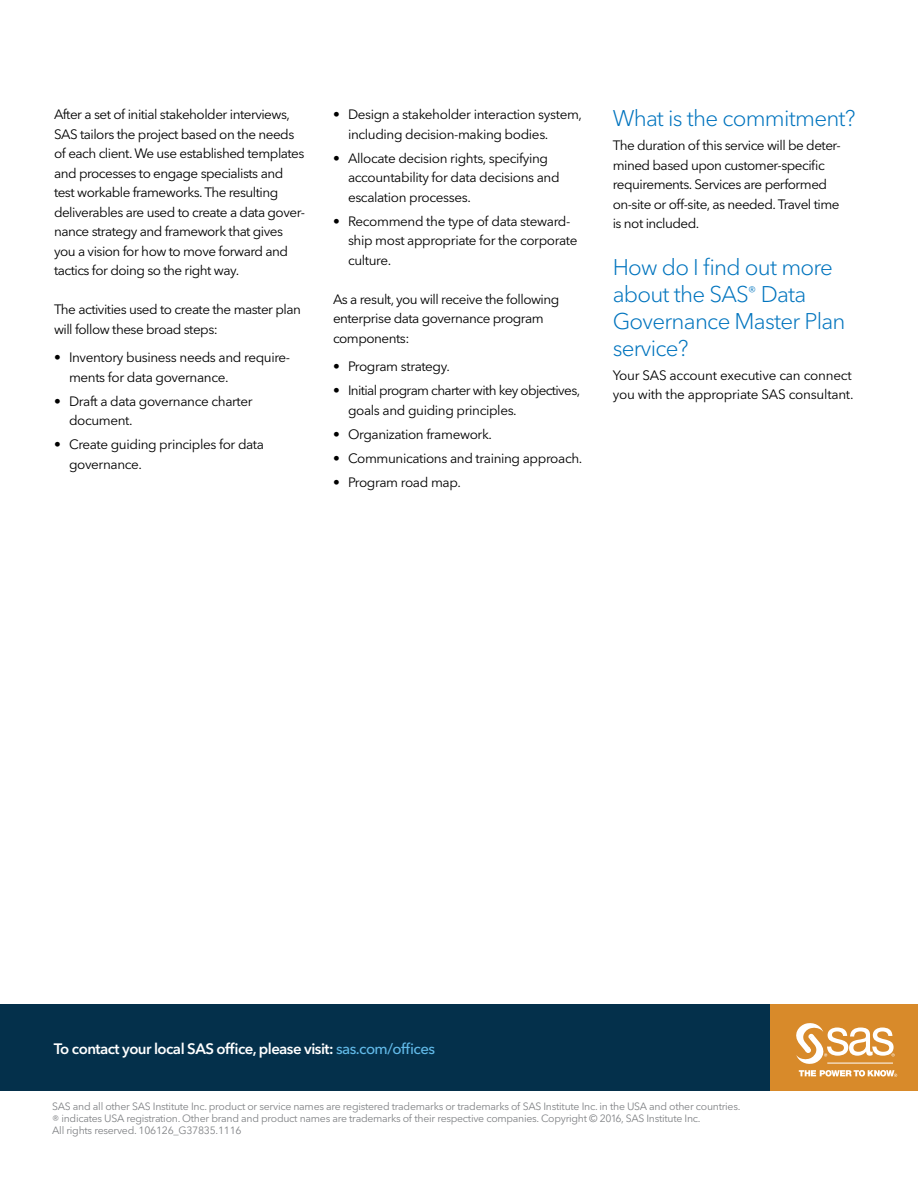
<style>
.page{position:relative;width:918px;height:1188px;background:#fff}
.page>*{position:absolute;margin:0;border:0;box-sizing:border-box;transform-origin:0 0}
.Subhead-1_Cobalt{font:300 22.5px/27px "Avenir Next W1 G";letter-spacing:-.035em;color:#0074be}
.Body{font:600 15px "Avenir Next W1 G";letter-spacing:-.04em;color:#fff}
.Body-2{font:13.5px/19.5px "Avenir Next W1 G";letter-spacing:-.035em;color:#000}
.Body_before_bullet{font:13.5px/19.5px "Avenir Next W1 G";letter-spacing:-.035em;color:#000}
.t1{font:10.5px/12px "Avenir Next W1 G";letter-spacing:-.025em;color:#808285}
.s1{font-weight:500;color:#62bae9}
.s2{font-size:12px}
</style>
<div class="page">
<div style="left:0;top:1005px;width:770px;height:86px;background:#04304b"></div>
<div style="left:770px;top:1005px;width:148px;height:86px;background:#d88a2a"></div>
<svg style="left:796px;top:1023px;width:101px;height:54px"></svg>
<hr style="left:827px;top:1063px;width:66px;height:1px;background:#fff">
<p class="Body-2" style="left:54px;top:105px;width:253px">After a set of initial stakeholder interviews, SAS tailors the project based on the needs of each client. We use established templates and processes to engage specialists and test workable frameworks. The resulting deliverables are used to create a data gover&shy;nance strategy and framework that gives you a vision for how to move forward and tactics for doing so the right way.</p>
<p class="Body_before_bullet" style="left:54px;top:300px;width:248px">The activities used to create the master plan will follow these broad steps:</p>
<p class="Body-2" style="left:69px;top:348px;width:223px;text-indent:-15px">• Inventory business needs and require&shy;ments for data governance.</p>
<p class="Body-2" style="left:69px;top:391px;width:185px;text-indent:-15px">• Draft a data governance charter document.</p>
<p class="Body-2" style="left:69px;top:435px;width:197px;text-indent:-15px">• Create guiding principles for data governance.</p>
<p class="Body-2" style="left:348px;top:105px;width:236px;text-indent:-15px">• Design a stakeholder interaction system, including decision-making bodies.</p>
<p class="Body-2" style="left:348px;top:148px;width:213px;text-indent:-15px">• Allocate decision rights, specifying accountability for data decisions and escalation processes.</p>
<p class="Body-2" style="left:348px;top:211px;width:231px;text-indent:-15px">• Recommend the type of data steward&shy;ship most appropriate for the corporate culture.</p>
<p class="Body_before_bullet" style="left:333px;top:289px;width:228px">As a result, you will receive the following enterprise data governance program components:</p>
<p class="Body-2" style="left:333px;top:357px;width:119px">• Program strategy.</p>
<p class="Body-2" style="left:348px;top:381px;width:234px;text-indent:-15px">• Initial program charter with key objectives, goals and guiding principles.</p>
<p class="Body-2" style="left:333px;top:424px;width:161px">• Organization framework.</p>
<p class="Body-2" style="left:333px;top:448px;width:251px">• Communications and training approach.</p>
<p class="Body-2" style="left:333px;top:472px;width:129px">• Program road map.</p>
<p class="Subhead-1_Cobalt" style="left:613px;top:105px;width:244px">What is the commitment?</p>
<p class="Body-2" style="left:613px;top:136px;width:230px">The duration of this service will be deter&shy;mined based upon customer-specific requirements. Services are performed on-site or off-site, as needed. Travel time is not included.</p>
<p class="Subhead-1_Cobalt" style="left:613px;top:253px;width:234px">How do I find out more about the SAS<sup>®</sup> Data<br>Governance Master Plan service?</p>
<p class="Body-2" style="left:613px;top:365px;width:242px">Your SAS account executive can connect you with the appropriate SAS consultant.</p>
<p class="Body" style="left:54px;top:1039px;width:383px">To contact your local SAS office, please visit: <span class="s1">sas.com/offices</span></p>
<p class="t1" style="left:52px;top:1101px;width:690px">SAS and all other SAS Institute Inc. product or service names are registered trademarks or trademarks of SAS Institute Inc. in the USA and other countries. <span class="s2">®</span> indicates USA registration. Other brand and product names are trademarks of their respective companies. Copyright © 2016, SAS Institute Inc.<br>All rights reserved. 106126_G37835.1116</p>
</div>
